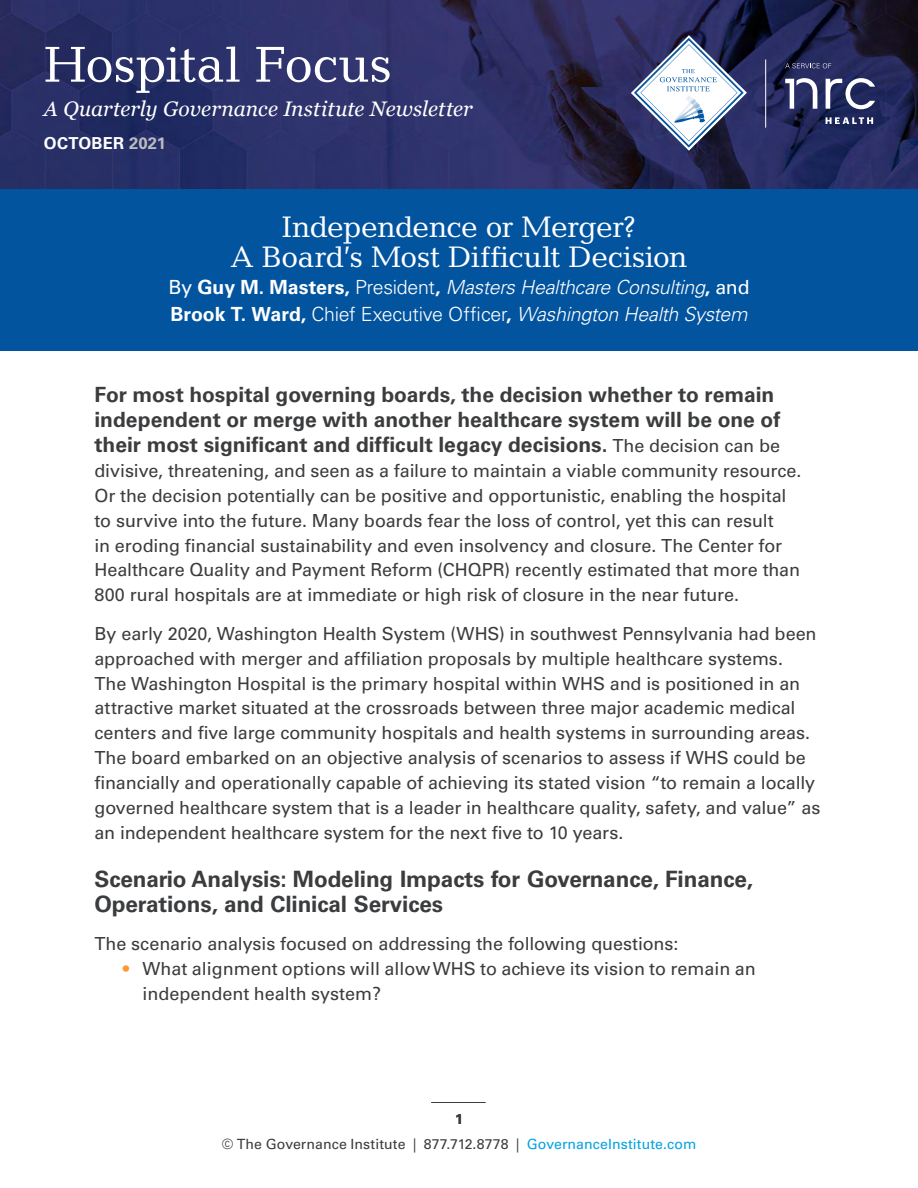
<style>
.page{position:relative;width:918px;height:1188px;background:#fff}
.page>*{position:absolute;margin:0;border:0;box-sizing:border-box;transform-origin:0 0}
.t1{font:51px "Candida Std";letter-spacing:-.005em;color:#fff}
.t2{font:30px/30px "Candida Std";letter-spacing:-.01em;color:#fff;text-align:center}
.t3{font:700 22.5px/24.9px "Univers LT Std";letter-spacing:-.005em;color:#3b3c3e}
.t4{font:700 21px/24.9px "Univers LT Std";color:#3b3c3e}
.t5{font:italic 21px "Georgia";color:#fff}
.t6{font:italic 300 19.5px/27px "Univers LT Std";letter-spacing:-.01em;color:#fff}
.t7{font:18px/24.9px "Univers LT Std";letter-spacing:-.005em;color:#3b3c3e}
.t8{font:700 16.5px "Univers LT Std";letter-spacing:.015em;color:#fff}
.t9{font:14.1px "Univers LT Std";letter-spacing:.005em;color:#3b3c3e}
.t10{font:700 14.1px "Univers LT Std";color:#3b3c3e}
.s1{color:#babcbe}
.s2{font-weight:400;font-style:normal}
.s3{font-weight:700;font-style:normal}
.s4{font-style:normal}
.s5{font-weight:400;font-size:18px}
.s6{color:#f93}
.s7{color:#00a3e0}
</style>
<div class="page">
<img style="left:0;top:0;width:918px;height:189px">
<div style="left:0;top:189px;width:918px;height:162px;background:#03549f"></div>
<svg style="left:631px;top:35px;width:116px;height:116px"></svg>
<hr style="left:431px;top:1102px;width:54px;height:1px;background:#3b3c3e">
<hr style="left:765px;top:60px;width:1px;height:68px;background:#fff">
<svg style="left:826px;top:117px;width:47px;height:7px"></svg>
<svg style="left:826px;top:78px;width:49px;height:31px"></svg>
<svg style="left:785px;top:78px;width:32px;height:31px"></svg>
<svg style="left:785px;top:63px;width:46px;height:5px"></svg>
<h1 class="t1" style="left:44px;top:35px;width:350px">Hospital Focus</h1>
<p class="t5" style="left:44px;top:95px;width:431px">A Quarterly Governance Institute Newsletter</p>
<p class="t8" style="left:44px;top:133px;width:124px">OCTOBER <span class="s1">2021</span></p>
<h2 class="t2" style="left:231px;top:212px;width:458px">Independence or Merger?<br>A Board’s Most Difficult Decision</h2>
<p class="t6" style="left:168px;top:274px;width:583px"><span class="s2">By</span> <span class="s3">Guy M. Masters,</span> <span class="s4">President</span><span class="s3">,</span> Masters Healthcare Consulting<span class="s3">,</span> <span class="s2">and<br></span><span class="s3">Brook T. Ward,</span> <span class="s4">Chief Executive Officer</span><span class="s3">,</span> Washington Health System</p>
<p class="t4" style="left:94px;top:383px;width:687px">For most hospital governing boards, the decision whether to remain independent or merge with another healthcare system will be one of their most significant and difficult legacy decisions. <span class="s5">The decision can be</span></p>
<p class="t7" style="left:94px;top:458px;width:708px">divisive, threatening, and seen as a failure to maintain a viable community resource.<br>Or the decision potentially can be positive and opportunistic, enabling the hospital to survive into the future. Many boards fear the loss of control, yet this can result<br>in eroding financial sustainability and even insolvency and closure. The Center for Healthcare Quality and Payment Reform (CHQPR) recently estimated that more than 800 rural hospitals are at immediate or high risk of closure in the near future.</p>
<p class="t7" style="left:94px;top:621px;width:727px">By early 2020, Washington Health System (WHS) in southwest Pennsylvania had been approached with merger and affiliation proposals by multiple healthcare systems.<br>The Washington Hospital is the primary hospital within WHS and is positioned in an attractive market situated at the crossroads between three major academic medical centers and five large community hospitals and health systems in surrounding areas.<br>The board embarked on an objective analysis of scenarios to assess if WHS could be financially and operationally capable of achieving its stated vision “to remain a locally governed healthcare system that is a leader in healthcare quality, safety, and value” as an independent healthcare system for the next five to 10 years.</p>
<p class="t3" style="left:94px;top:867px;width:660px">Scenario Analysis: Modeling Impacts for Governance, Finance,<br>Operations, and Clinical Services</p>
<p class="t7" style="left:94px;top:932px;width:585px">The scenario analysis focused on addressing the following questions:</p>
<p class="t7" style="left:142px;top:956px;width:615px;text-indent:-19px"><span class="s6">•</span> What alignment options will allow WHS to achieve its vision to remain an independent health system?</p>
<p class="t10" style="left:455px;top:1111px;width:9px">1</p>
<p class="t9" style="left:222px;top:1136px;width:476px">© The Governance Institute | 877.712.8778 | <span class="s7">GovernanceInstitute.com</span></p>
</div>
